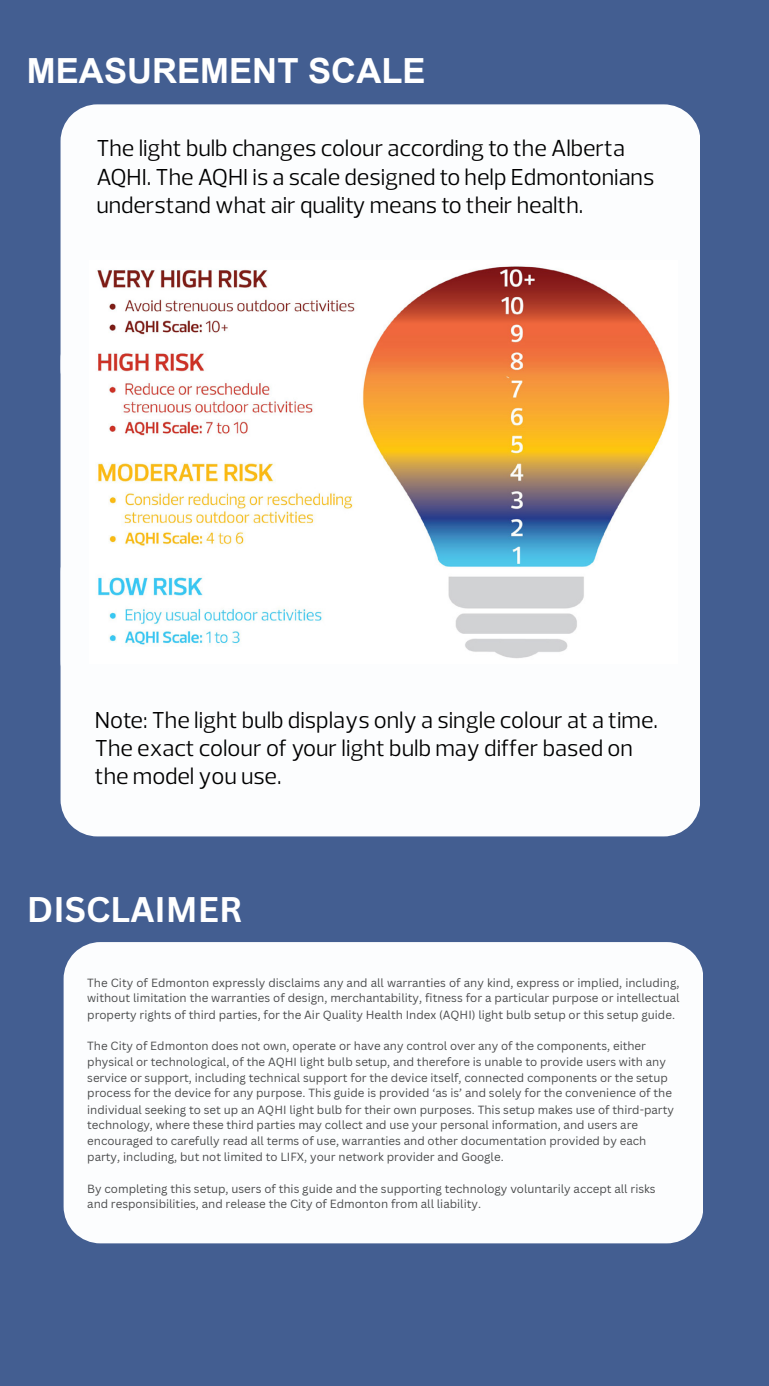
<style>
.page{position:relative;width:769px;height:1386px;background:#435e91}
.page>*{position:absolute;margin:0;border:0;box-sizing:border-box;transform-origin:0 0}
.t1{font:700 34.65px "Arial";color:#fff}
.t2{font:700 34.65px "Canva Sans";color:#fff}
.t3{font:23.62px/28.2px "Prelo";color:#000}
.t4{font:11.55px/15.8px "Canva Sans";color:#4b4c4d}
</style>
<div class="page">
<div style="left:61px;top:406px;width:639px;height:129px;background:#fcfdfe"></div>
<div style="left:61px;top:104px;width:639px;height:302px;background:#fcfdfe"></div>
<div style="left:61px;top:535px;width:639px;height:301px;background:#fcfdfe"></div>
<div style="left:64px;top:942px;width:639px;height:301px;background:#fcfdfe"></div>
<img style="left:90px;top:260px;width:587px;height:404px">
<h1 class="t1" style="left:27px;top:46px;width:400px">MEASUREMENT SCALE</h1>
<h2 class="t3" style="left:96px;top:134px;width:559px">The light bulb changes colour according to the Alberta<br>AQHI. The AQHI is a scale designed to help Edmontonians understand what air quality means to their health.</h2>
<h2 class="t3" style="left:95px;top:706px;width:564px">Note: The light bulb displays only a single colour at a time.<br>The exact colour of your light bulb may differ based on the model you use.</h2>
<h1 class="t2" style="left:27px;top:885px;width:217px">DISCLAIMER</h1>
<p class="t4" style="left:87px;top:974px;width:594px;text-align:justify">The City of Edmonton expressly disclaims any and all warranties of any kind, express or implied, including, without limitation the warranties of design, merchantability, fitness for a particular purpose or intellectual property rights of third parties, for the Air Quality Health Index (AQHI) light bulb setup or this setup guide.</p>
<p class="t4" style="left:87px;top:1038px;width:588px">The City of Edmonton does not own, operate or have any control over any of the components, either physical or technological, of the AQHI light bulb setup, and therefore is unable to provide users with any service or support, including technical support for the device itself, connected components or the setup process for the device for any purpose. This guide is provided ‘as is’ and solely for the convenience of the individual seeking to set up an AQHI light bulb for their own purposes. This setup makes use of third-party technology, where these third parties may collect and use your personal information, and users are encouraged to carefully read all terms of use, warranties and other documentation provided by each party, including, but not limited to LIFX, your network provider and Google.</p>
<p class="t4" style="left:87px;top:1181px;width:570px;line-height:15px">By completing this setup, users of this guide and the supporting technology voluntarily accept all risks and responsibilities, and release the City of Edmonton from all liability.</p>
</div>
